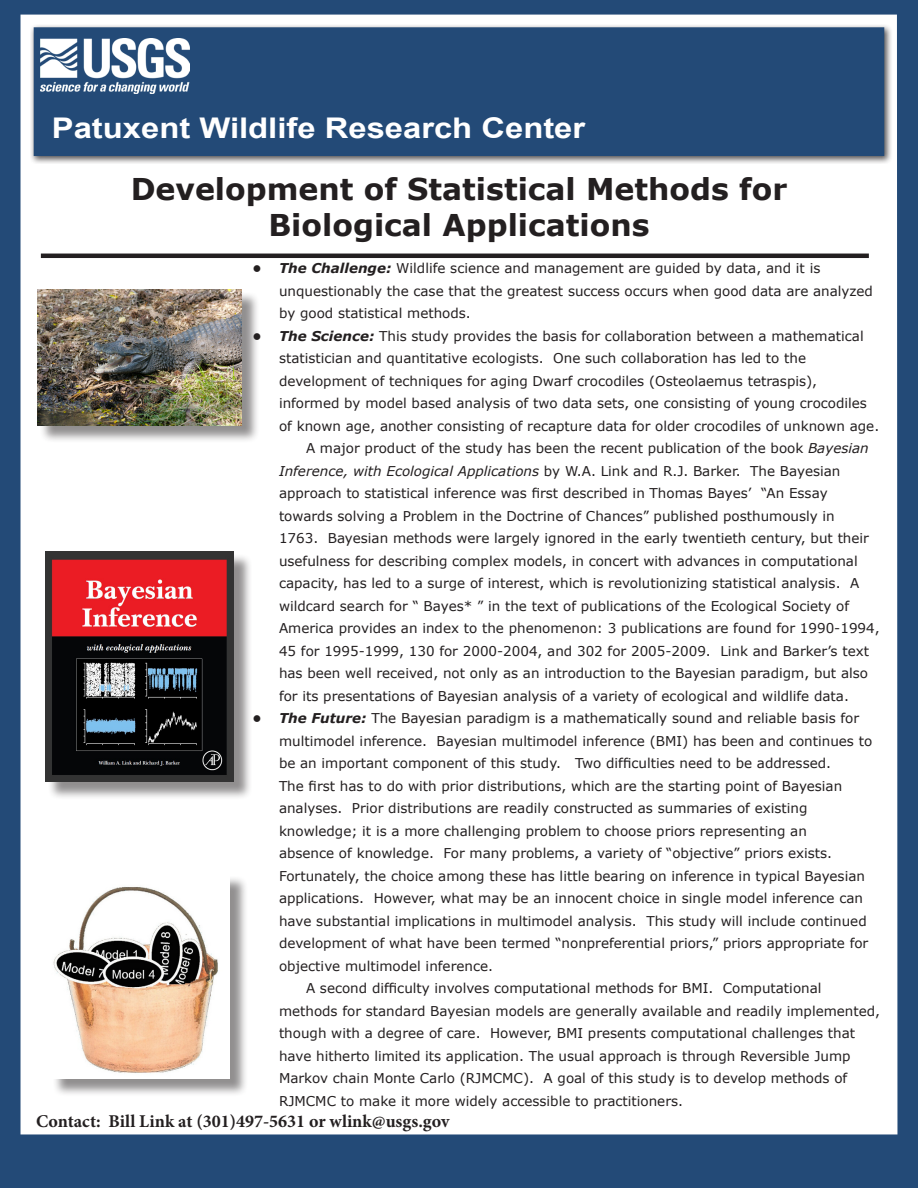
<style>
.page{position:relative;width:918px;height:1188px;background:#234a77}
.page>*{position:absolute;margin:0;border:0;box-sizing:border-box;transform-origin:0 0}
.t1{font:700 30px/36px "Verdana";color:#231f20;text-align:center}
.t2{font:700 28.5px "Arial";color:#fff;scale:1.15 1}
.t3{font:700 18px "Minion Pro";color:#231f20}
.t4{font:13.5px/22.5px "Verdana";color:#231f20}
.s1{font-weight:700;font-style:italic}
.s2{font-style:italic}
</style>
<div class="page">
<div style="left:21px;top:15px;width:876px;height:1119px;background:#fff"></div>
<div style="left:30px;top:23px;width:863px;height:141px;background:#231f20;opacity:.75"></div>
<div style="left:34px;top:27px;width:850px;height:129px;background:#234a77"></div>
<img style="left:41px;top:39px;width:149px;height:55px">
<hr style="left:41px;top:254px;width:828px;height:4px;background:#231f20">
<div style="left:47px;top:553px;width:206px;height:247px;background:#231f20;opacity:.5"></div>
<img style="left:45px;top:551px;width:189px;height:231px">
<div style="left:52px;top:875px;width:196px;height:222px;background:#231f20;opacity:.5"></div>
<img style="left:50px;top:873px;width:179px;height:205px">
<div style="left:40px;top:291px;width:220px;height:153px;background:#231f20;opacity:.5"></div>
<img style="left:37px;top:289px;width:205px;height:136px">
<p class="t2" style="left:52px;top:109px;width:465px">Patuxent Wildlife Research Center</p>
<p class="t1" style="left:131px;top:170px;width:658px">Development of Statistical Methods for<br>Biological Applications</p>
<p class="t4" style="left:279px;top:257px;width:595px;text-indent:-27px"><span class="s1">• The Challenge:</span> Wildlife science and management are guided by data, and it is unquestionably the case that the greatest success occurs when good data are analyzed by good statistical methods.</p>
<p class="t4" style="left:279px;top:324px;width:602px;text-indent:-27px"><span class="s1">• The Science:</span> This study provides the basis for collaboration between a mathematical statistician and quantitative ecologists. One such collaboration has led to the development of techniques for aging Dwarf crocodiles (Osteolaemus tetraspis), informed by model based analysis of two data sets, one consisting of young crocodiles of known age, another consisting of recapture data for older crocodiles of unknown age.</p>
<p class="t4" style="left:279px;top:437px;width:602px;text-indent:27px">A major product of the study has been the recent publication of the book <span class="s2">Bayesian Inference, with Ecological Applications</span> by W.A. Link and R.J. Barker. The Bayesian approach to statistical inference was first described in Thomas Bayes’ “An Essay towards solving a Problem in the Doctrine of Chances” published posthumously in<br>1763. Bayesian methods were largely ignored in the early twentieth century, but their usefulness for describing complex models, in concert with advances in computational capacity, has led to a surge of interest, which is revolutionizing statistical analysis. A wildcard search for “ Bayes* ” in the text of publications of the Ecological Society of America provides an index to the phenomenon: 3 publications are found for 1990-1994, 45 for 1995-1999, 130 for 2000-2004, and 302 for 2005-2009. Link and Barker’s text has been well received, not only as an introduction to the Bayesian paradigm, but also for its presentations of Bayesian analysis of a variety of ecological and wildlife data.</p>
<p class="t4" style="left:279px;top:707px;width:595px;text-indent:-27px"><span class="s1">• The Future:</span> The Bayesian paradigm is a mathematically sound and reliable basis for multimodel inference. Bayesian multimodel inference (BMI) has been and continues to be an important component of this study. Two difficulties need to be addressed.</p>
<p class="t4" style="left:279px;top:774px;width:591px">The first has to do with prior distributions, which are the starting point of Bayesian analyses. Prior distributions are readily constructed as summaries of existing knowledge; it is a more challenging problem to choose priors representing an<br>absence of knowledge. For many problems, a variety of “objective” priors exists.<br>Fortunately, the choice among these has little bearing on inference in typical Bayesian applications. However, what may be an innocent choice in single model inference can have substantial implications in multimodel analysis. This study will include continued development of what have been termed “nonpreferential priors,” priors appropriate for objective multimodel inference.</p>
<p class="t4" style="left:279px;top:977px;width:603px;text-indent:27px">A second difficulty involves computational methods for BMI. Computational methods for standard Bayesian models are generally available and readily implemented, though with a degree of care. However, BMI presents computational challenges that have hitherto limited its application. The usual approach is through Reversible Jump Markov chain Monte Carlo (RJMCMC). A goal of this study is to develop methods of RJMCMC to make it more widely accessible to practitioners.</p>
<p class="t3" style="left:36px;top:1108px;width:415px">Contact: Bill Link at (301)497-5631 or wlink@usgs.gov</p>
</div>
